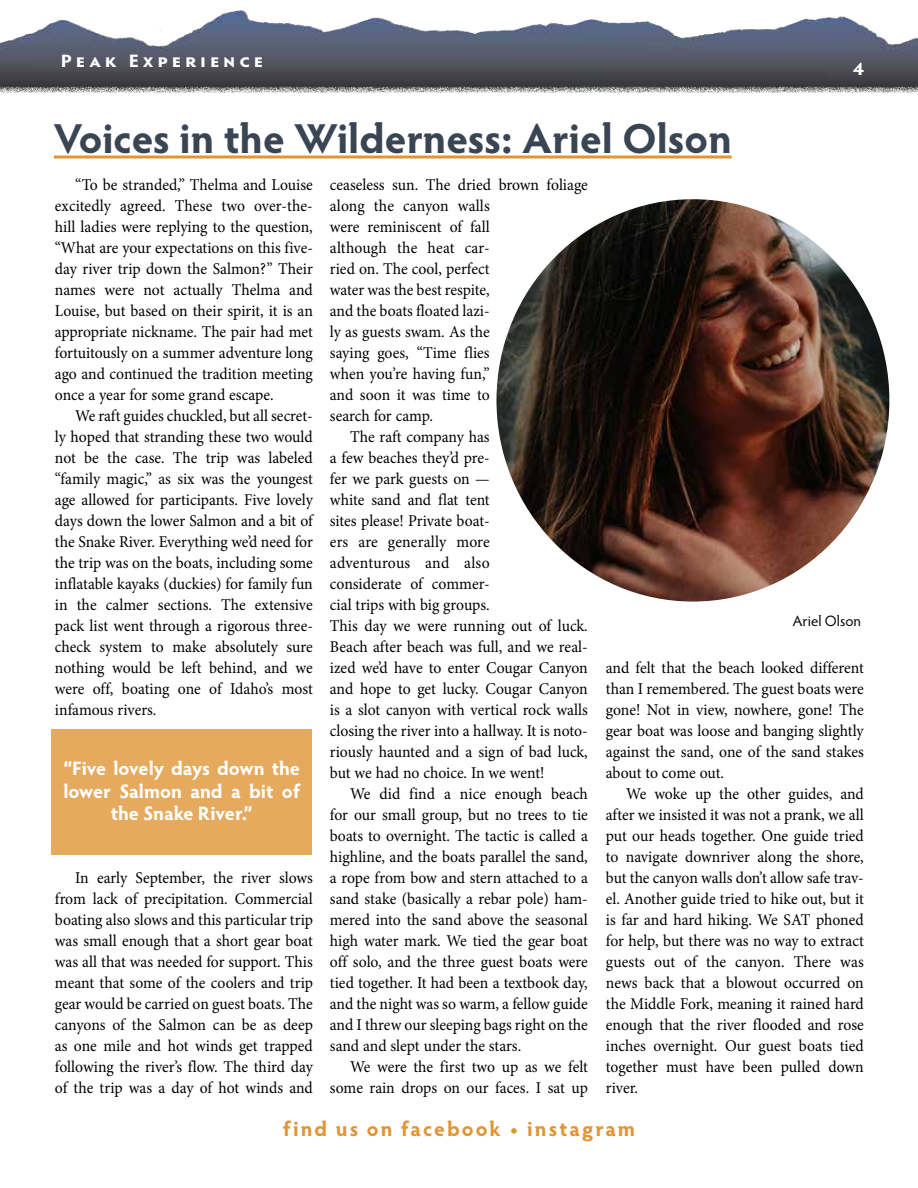
<style>
.page{position:relative;width:918px;height:1188px;background:#fff}
.page>*{position:absolute;margin:0;border:0;box-sizing:border-box;transform-origin:0 0}
.t1{font:700 42px "Hypatia Sans Pro";color:#3a4554}
.t2{font:700 21px "Hypatia Sans Pro";color:#e09537}
.t3{font:700 19.5px/22.5px "Hypatia Sans Pro";letter-spacing:-.015em;color:#fff;text-align:center}
.t4{font:700 18px "Hypatia Sans Pro";letter-spacing:.2em;color:#fff;scale:1.1 1}
.t5{font:16.5px/21px "Minion Pro";color:#000;text-align:justify;scale:.95 1}
.t6{font:15px "Hypatia Sans Pro";color:#000}
</style>
<div class="page">
<img style="left:0;top:10px;width:918px;height:83px">
<hr style="left:54px;top:156px;width:678px;height:3px;background:#e09537">
<img style="left:496px;top:199px;width:393px;height:403px">
<div style="left:51px;top:729px;width:261px;height:126px;background:#e6aa5f"></div>
<p class="t4" style="left:61px;top:48px;width:186px">Peak Experience</p>
<p class="t4" style="left:853px;top:56px;width:11px">4</p>
<h1 class="t1" style="left:54px;top:108px;width:679px">Voices in the Wilderness: Ariel Olson</h1>
<p class="t5" style="left:55px;top:175px;width:273px;text-indent:20px">“To be stranded,” Thelma and Louise excitedly agreed. These two over-the&shy;hill ladies were replying to the question, “What are your expectations on this five&shy;day river trip down the Salmon?” Their names were not actually Thelma and Louise, but based on their spirit, it is an appropriate nickname. The pair had met fortuitously on a summer adventure long ago and continued the tradition meeting once a year for some grand escape.</p>
<p class="t5" style="left:55px;top:406px;width:273px;text-indent:20px">We raft guides chuckled, but all secret&shy;ly hoped that stranding these two would not be the case. The trip was labeled “family magic,” as six was the youngest age allowed for participants. Five lovely days down the lower Salmon and a bit of the Snake River. Everything we’d need for the trip was on the boats, including some inflatable kayaks (duckies) for family fun in the calmer sections. The extensive pack list went through a rigorous three&shy;check system to make absolutely sure nothing would be left behind, and we were off, boating one of Idaho’s most infamous rivers.</p>
<p class="t5" style="left:330px;top:175px;width:273px">ceaseless sun. The dried brown foliage</p>
<p class="t5" style="left:330px;top:196px;width:170px">along the canyon walls</p>
<p class="t5" style="left:330px;top:217px;width:170px">were reminiscent of fall</p>
<p class="t5" style="left:330px;top:238px;width:170px">although the heat car-</p>
<p class="t5" style="left:330px;top:259px;width:170px">ried on. The cool, perfect</p>
<p class="t5" style="left:330px;top:280px;width:170px">water was the best respite,</p>
<p class="t5" style="left:330px;top:301px;width:170px">and the boats floated lazi-</p>
<p class="t5" style="left:330px;top:322px;width:170px">ly as guests swam. As the</p>
<p class="t5" style="left:330px;top:343px;width:170px">saying goes, “Time flies</p>
<p class="t5" style="left:330px;top:364px;width:170px">when you’re having fun,”</p>
<p class="t5" style="left:330px;top:385px;width:170px">and soon it was time to</p>
<p class="t5" style="left:330px;top:406px;width:110px">search for camp.</p>
<p class="t5" style="left:350px;top:427px;width:148px">The raft company has</p>
<p class="t5" style="left:330px;top:448px;width:170px">a few beaches they’d pre-</p>
<p class="t5" style="left:330px;top:469px;width:170px">fer we park guests on —</p>
<p class="t5" style="left:330px;top:490px;width:170px">white sand and flat tent</p>
<p class="t5" style="left:330px;top:511px;width:170px">sites please! Private boat-</p>
<p class="t5" style="left:330px;top:532px;width:170px">ers are generally more</p>
<p class="t5" style="left:330px;top:553px;width:170px">adventurous and also</p>
<p class="t5" style="left:330px;top:574px;width:170px">considerate of commer-</p>
<p class="t5" style="left:330px;top:595px;width:170px">cial trips with big groups.</p>
<p class="t5" style="left:330px;top:616px;width:273px">This day we were running out of luck.</p>
<p class="t5" style="left:330px;top:637px;width:273px">Beach after beach was full, and we real-</p>
<p class="t5" style="left:330px;top:658px;width:273px">ized we’d have to enter Cougar Canyon</p>
<p class="t5" style="left:330px;top:679px;width:273px">and hope to get lucky. Cougar Canyon</p>
<p class="t5" style="left:330px;top:700px;width:273px">is a slot canyon with vertical rock walls</p>
<p class="t5" style="left:330px;top:721px;width:273px">closing the river into a hallway. It is noto-</p>
<p class="t5" style="left:330px;top:742px;width:273px">riously haunted and a sign of bad luck,</p>
<p class="t5" style="left:330px;top:763px;width:227px">but we had no choice. In we went!</p>
<p class="t5" style="left:350px;top:784px;width:252px">We did find a nice enough beach</p>
<p class="t5" style="left:330px;top:805px;width:273px">for our small group, but no trees to tie</p>
<p class="t5" style="left:330px;top:826px;width:273px">boats to overnight. The tactic is called a</p>
<p class="t5" style="left:330px;top:847px;width:273px">highline, and the boats parallel the sand,</p>
<p class="t5" style="left:330px;top:868px;width:273px">a rope from bow and stern attached to a</p>
<p class="t5" style="left:330px;top:889px;width:273px">sand stake (basically a rebar pole) ham-</p>
<p class="t5" style="left:330px;top:910px;width:273px">mered into the sand above the seasonal</p>
<p class="t5" style="left:330px;top:931px;width:273px">high water mark. We tied the gear boat</p>
<p class="t5" style="left:330px;top:952px;width:273px">off solo, and the three guest boats were</p>
<p class="t5" style="left:330px;top:973px;width:273px">tied together. It had been a textbook day,</p>
<p class="t5" style="left:330px;top:994px;width:273px">and the night was so warm, a fellow guide</p>
<p class="t5" style="left:330px;top:1015px;width:273px">and I threw our sleeping bags right on the</p>
<p class="t5" style="left:330px;top:1036px;width:203px">sand and slept under the stars.</p>
<p class="t5" style="left:350px;top:1057px;width:252px">We were the first two up as we felt</p>
<p class="t5" style="left:330px;top:1078px;width:273px">some rain drops on our faces. I sat up</p>
<p class="t6" style="left:793px;top:610px;width:70px">Ariel Olson</p>
<p class="t5" style="left:606px;top:658px;width:273px">and felt that the beach looked different than I remembered. The guest boats were gone! Not in view, nowhere, gone! The gear boat was loose and banging slightly against the sand, one of the sand stakes about to come out.</p>
<p class="t5" style="left:606px;top:784px;width:273px;text-indent:20px">We woke up the other guides, and after we insisted it was not a prank, we all put our heads together. One guide tried to navigate downriver along the shore, but the canyon walls don’t allow safe trav&shy;el. Another guide tried to hike out, but it is far and hard hiking. We SAT phoned for help, but there was no way to extract guests out of the canyon. There was news back that a blowout occurred on the Middle Fork, meaning it rained hard enough that the river flooded and rose inches overnight. Our guest boats tied together must have been pulled down river.</p>
<p class="t3" style="left:63px;top:756px;width:238px">“Five lovely days down the lower Salmon and a bit of the Snake River.”</p>
<p class="t5" style="left:55px;top:868px;width:273px;text-indent:20px">In early September, the river slows from lack of precipitation. Commercial boating also slows and this particular trip was small enough that a short gear boat was all that was needed for support. This meant that some of the coolers and trip gear would be carried on guest boats. The canyons of the Salmon can be as deep as one mile and hot winds get trapped following the river’s flow. The third day of the trip was a day of hot winds and</p>
<p class="t2" style="left:283px;top:1114px;width:354px">find us on facebook • instagram</p>
</div>
